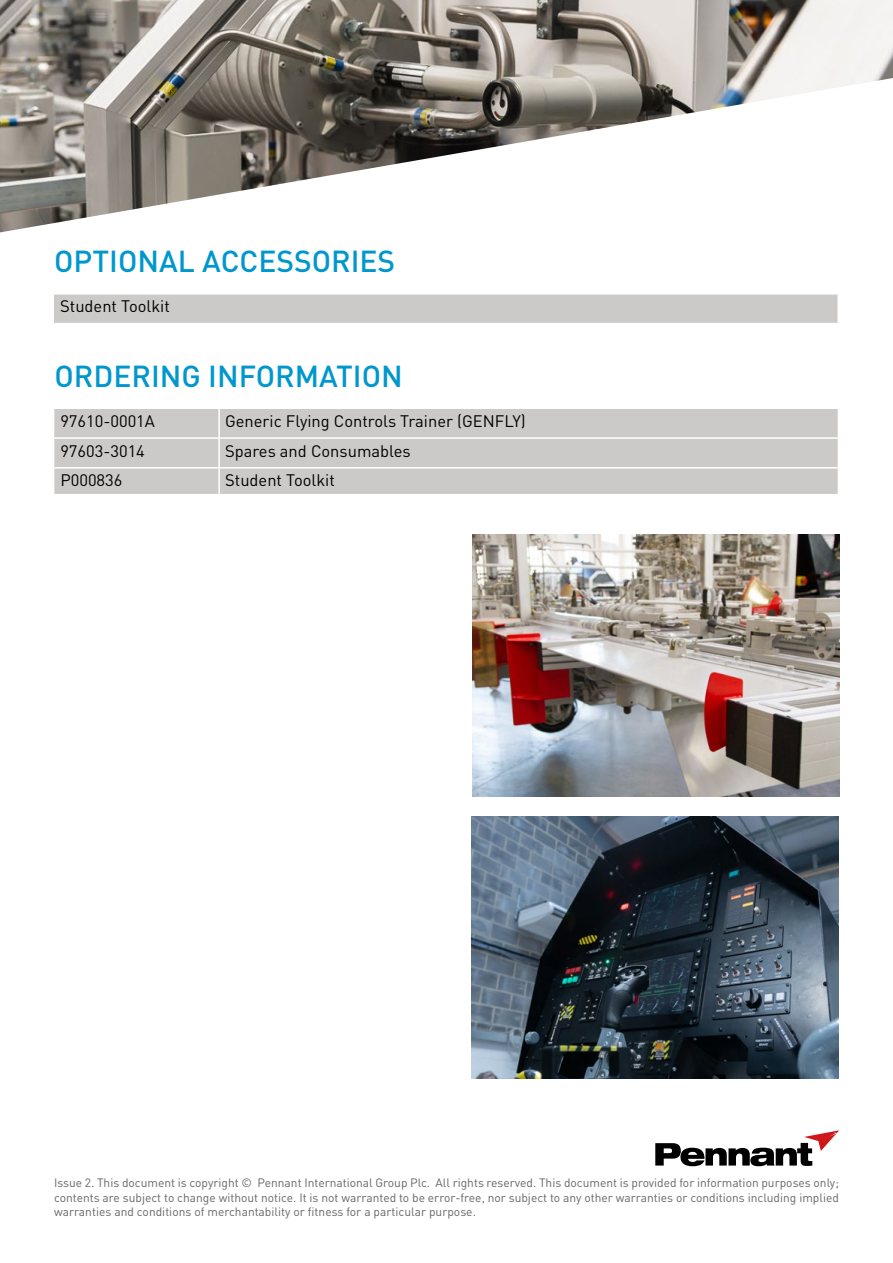
<style>
.page{position:relative;width:893px;height:1263px;background:#fff}
.page>*{position:absolute;margin:0;border:0;box-sizing:border-box;transform-origin:0 0}
.t1{font:500 30px "DINOT";color:#0097ce}
.t2{font:16.5px "DINOT";color:#000}
.t3{font:12px/14.4px "DINOT";color:#666;text-align:justify}
</style>
<div class="page">
<div style="left:54px;top:294px;width:784px;height:30px;background:#cccac9"></div>
<hr style="left:54px;top:293px;width:785px;height:2px;background:#fff">
<hr style="left:837px;top:295px;width:2px;height:28px;background:#fff">
<hr style="left:54px;top:323px;width:785px;height:1px;background:#fff">
<div style="left:54px;top:409px;width:784px;height:85px;background:#cccac9"></div>
<hr style="left:218px;top:409px;width:2px;height:28px;background:#fff">
<hr style="left:54px;top:437px;width:165px;height:2px;background:#fff">
<hr style="left:219px;top:437px;width:620px;height:2px;background:#fff">
<hr style="left:218px;top:439px;width:2px;height:28px;background:#fff">
<hr style="left:54px;top:467px;width:165px;height:2px;background:#fff">
<hr style="left:219px;top:467px;width:620px;height:2px;background:#fff">
<hr style="left:218px;top:469px;width:2px;height:25px;background:#fff">
<img style="left:473px;top:534px;width:366px;height:262px">
<svg style="left:655px;top:1130px;width:184px;height:36px"></svg>
<img style="left:0;top:0;width:893px;height:232px">
<img style="left:472px;top:817px;width:367px;height:262px">
<h1 class="t1" style="left:54px;top:241px;width:343px">OPTIONAL ACCESSORIES</h1>
<h2 class="t2" style="left:60px;top:295px;width:111px">Student Toolkit</h2>
<h1 class="t1" style="left:54px;top:356px;width:350px">ORDERING INFORMATION</h1>
<h2 class="t2" style="left:60px;top:410px;width:96px">97610-0001A</h2>
<h2 class="t2" style="left:225px;top:410px;width:302px">Generic Flying Controls Trainer (GENFLY)</h2>
<h2 class="t2" style="left:60px;top:439px;width:86px">97603-3014</h2>
<h2 class="t2" style="left:225px;top:439px;width:187px">Spares and Consumables</h2>
<h2 class="t2" style="left:60px;top:469px;width:64px">P000836</h2>
<h2 class="t2" style="left:225px;top:469px;width:111px">Student Toolkit</h2>
<p class="t3" style="left:54px;top:1175px;width:786px">Issue 2. This document is copyright © Pennant International Group Plc. All rights reserved. This document is provided for information purposes only; contents are subject to change without notice. It is not warranted to be error-free, nor subject to any other warranties or conditions including implied warranties and conditions of merchantability or fitness for a particular purpose.</p>
</div>
